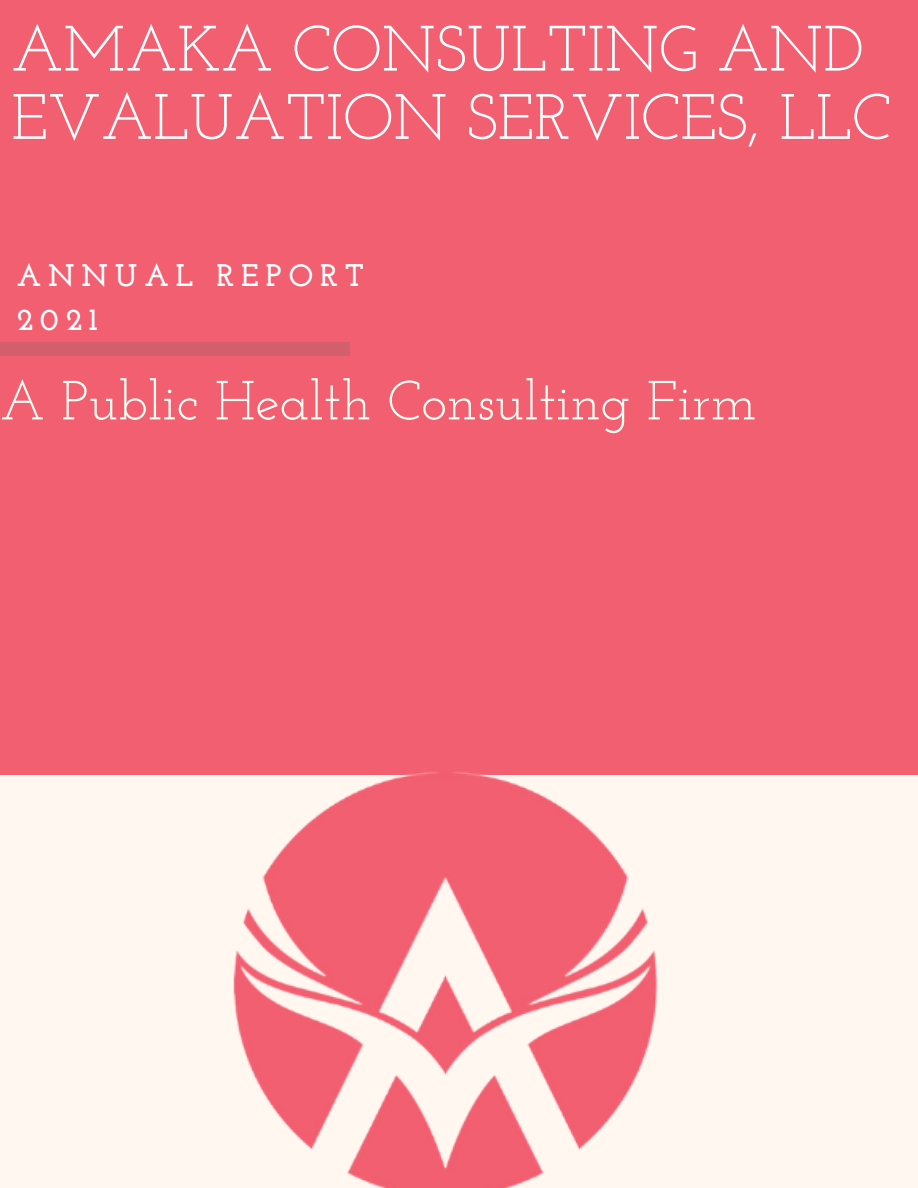
<style>
.page{position:relative;width:918px;height:1188px;background:#f15f71}
.page>*{position:absolute;margin:0;border:0;box-sizing:border-box;transform-origin:0 0}
.t1{font:64.05px/68.2px "Josefin Slab";color:#fff}
.t2{font:55.05px "Josefin Slab";color:#fffff4}
.t3{font:700 31.05px/43.8px "Josefin Slab";letter-spacing:.22em;color:#fff}
</style>
<div class="page">
<div style="left:0;top:775px;width:918px;height:413px;background:#fff7f0"></div>
<img style="left:233px;top:772px;width:425px;height:416px">
<div style="left:0;top:342px;width:350px;height:13px;background:#d35e6d"></div>
<p class="t1" style="left:11px;top:20px;width:881px">AMAKA CONSULTING AND<br>EVALUATION SERVICES, LLC</p>
<p class="t3" style="left:17px;top:256px;width:349px">ANNUAL REPORT<br>2021</p>
<p class="t2" style="left:0;top:378px;width:758px">A Public Health Consulting Firm</p>
</div>
